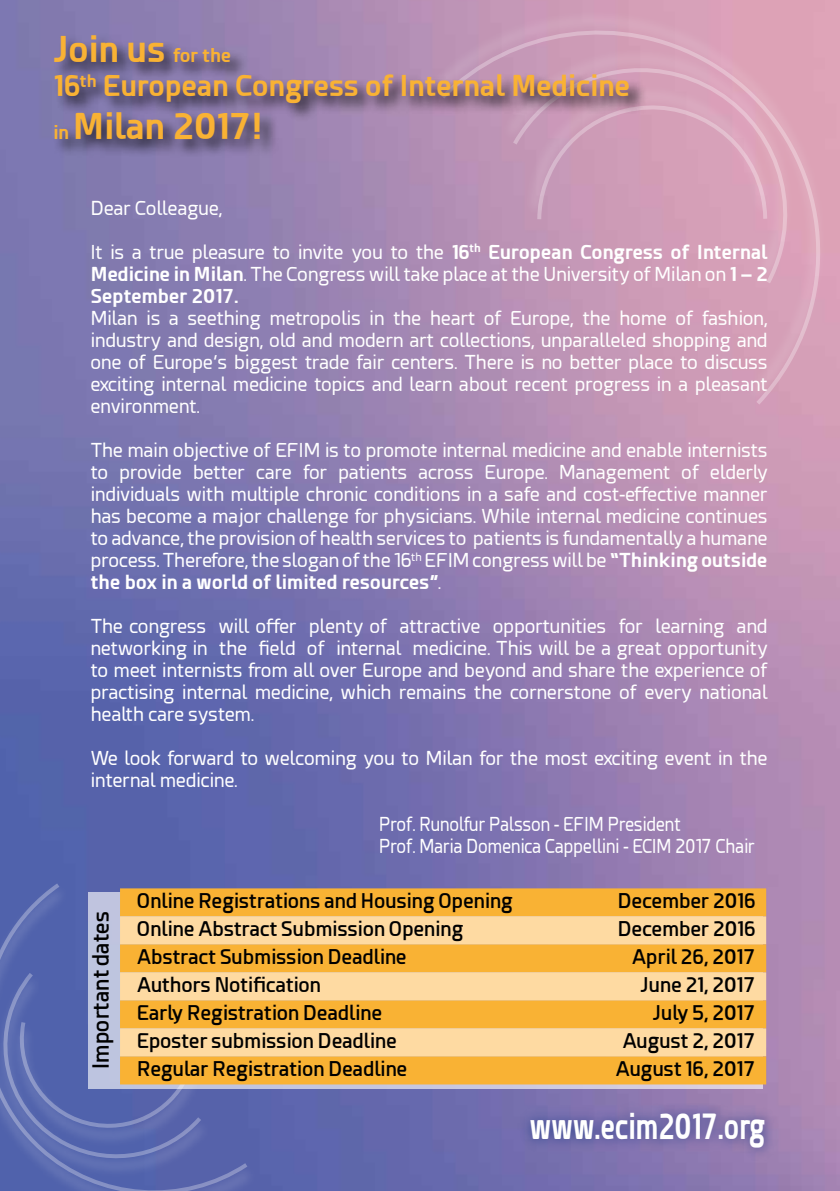
<style>
.page{position:relative;width:840px;height:1191px;background:#fff}
.page>*{position:absolute;margin:0;border:0;box-sizing:border-box;transform-origin:0 0}
.t1{font:700 35px "Esphimere";color:#f9b234}
.t2{font:700 34.4px "Esphimere";color:#fff;scale:.78 1}
.t3{font:700 28.4px "Esphimere";color:#f9b234}
.t4{font:600 22px "Esphimere";color:#000}
.t5{font:600 20px "Esphimere";color:#000}
.t6{font:19px/22px "Esphimere";color:#fff;text-align:justify}
.t7{font:19px/22px "Esphimere";color:#fff;scale:.9 1}
.s1{font-size:18.4px}
.s2{font-weight:700}
</style>
<div class="page">
<img style="left:0;top:0;width:839px;height:1191px">
<img style="left:512px;top:1092px;width:270px;height:72px">
<img style="left:365px;top:0;width:474px;height:466px">
<img style="left:0;top:820px;width:321px;height:371px">
<div style="left:52px;top:33px;width:595px;height:124px;background:#000;opacity:.75"></div>
<svg style="left:88px;top:892px;width:674px;height:196px;fill:#bec5df"></svg>
<div style="left:120px;top:888px;width:645px;height:28px;background:#f9b234"></div>
<div style="left:120px;top:916px;width:645px;height:28px;background:#fedaa2"></div>
<div style="left:120px;top:944px;width:645px;height:28px;background:#f9b234"></div>
<div style="left:120px;top:972px;width:645px;height:28px;background:#fedaa2"></div>
<div style="left:120px;top:1000px;width:645px;height:28px;background:#f9b234"></div>
<div style="left:120px;top:1028px;width:645px;height:28px;background:#fedaa2"></div>
<div style="left:120px;top:1056px;width:645px;height:28px;background:#f9b234"></div>
<h1 class="t1" style="left:53px;top:28px;width:179px">Join us <span class="s1">for the</span></h1>
<h3 class="t3" style="left:53px;top:68px;width:578px">16<sup>th</sup> European Congress of Internal Medicine</h3>
<h1 class="t1" style="left:53px;top:104px;width:210px"><span class="s1">in</span> Milan 2017!</h1>
<p class="t6" style="left:91px;top:197px;width:133px">Dear Colleague,</p>
<p class="t6" style="left:91px;top:241px;width:678px">It is a true pleasure to invite you to the <span class="s2">16</span><sup>th</sup> <span class="s2">European Congress of Internal Medicine in Milan</span>. The Congress will take place at the University of Milan on <span class="s2">1 – 2<br>September 2017.</span></p>
<p class="t6" style="left:91px;top:307px;width:678px">Milan is a seething metropolis in the heart of Europe, the home of fashion, industry and design, old and modern art collections, unparalleled shopping and one of Europe’s biggest trade fair centers. There is no better place to discuss exciting internal medicine topics and learn about recent progress in a pleasant environment.</p>
<p class="t6" style="left:91px;top:439px;width:678px">The main objective of EFIM is to promote internal medicine and enable internists to provide better care for patients across Europe. Management of elderly individuals with multiple chronic conditions in a safe and cost-effective manner has become a major challenge for physicians. While internal medicine continues to advance, the provision of health services to patients is fundamentally a humane process. Therefore, the slogan of the 16<sup>th</sup> EFIM congress will be <span class="s2">“Thinking outside the box in a world of limited resources”</span>.</p>
<p class="t6" style="left:91px;top:615px;width:678px">The congress will offer plenty of attractive opportunities for learning and networking in the field of internal medicine. This will be a great opportunity to meet internists from all over Europe and beyond and share the experience of practising internal medicine, which remains the cornerstone of every national health care system.</p>
<p class="t6" style="left:91px;top:747px;width:678px">We look forward to welcoming you to Milan for the most exciting event in the internal medicine.</p>
<p class="t7" style="left:379px;top:813px;width:419px">Prof. Runolfur Palsson - EFIM President<br>Prof. Maria Domenica Cappellini - ECIM 2017 Chair</p>
<p class="t4" style="left:87px;top:1068px;width:159px;rotate:-90deg">Important dates</p>
<p class="t5" style="left:137px;top:888px;width:377px">Online Registrations and Housing Opening</p>
<p class="t5" style="left:617px;top:888px;width:139px">December 2016</p>
<p class="t5" style="left:137px;top:916px;width:328px">Online Abstract Submission Opening</p>
<p class="t5" style="left:617px;top:916px;width:139px">December 2016</p>
<p class="t5" style="left:137px;top:944px;width:271px">Abstract Submission Deadline</p>
<p class="t5" style="left:631px;top:944px;width:125px">April 26, 2017</p>
<p class="t5" style="left:137px;top:972px;width:185px">Authors Notification</p>
<p class="t5" style="left:640px;top:972px;width:117px">June 21, 2017</p>
<p class="t5" style="left:137px;top:1000px;width:246px">Early Registration Deadline</p>
<p class="t5" style="left:652px;top:1000px;width:104px">July 5, 2017</p>
<p class="t5" style="left:137px;top:1028px;width:261px">Eposter submission Deadline</p>
<p class="t5" style="left:622px;top:1028px;width:134px">August 2, 2017</p>
<p class="t5" style="left:137px;top:1056px;width:271px">Regular Registration Deadline</p>
<p class="t5" style="left:615px;top:1056px;width:141px">August 16, 2017</p>
<h2 class="t2" style="left:529px;top:1105px;width:303px">www.ecim2017.org</h2>
</div>
